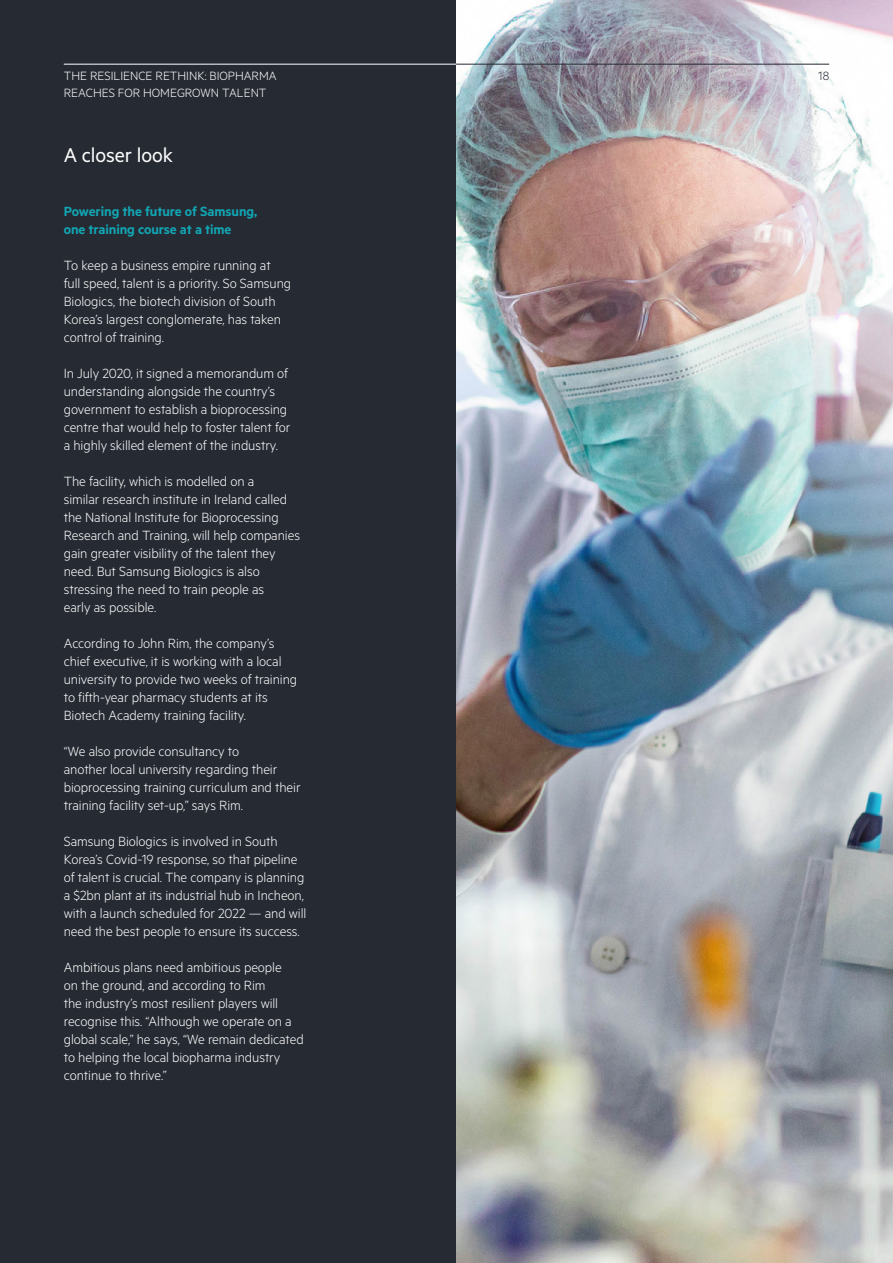
<style>
.page{position:relative;width:893px;height:1263px;background:#262a33}
.page>*{position:absolute;margin:0;border:0;box-sizing:border-box;transform-origin:0 0}
.t1{font:22.5px "Metric";letter-spacing:-.005em;color:#fff}
.t2{font:300 15px/18px "Metric";letter-spacing:-.005em;color:#fff}
.t3{font:600 15px/18px "Metric";letter-spacing:-.005em;color:#12a5b3}
.t4{font:300 13.5px "Metric";color:#fff}
.t5{font:300 13.5px "Metric";color:#262a33}
</style>
<div class="page">
<img style="left:456px;top:0;width:437px;height:1263px">
<hr style="left:456px;top:64px;width:373px;height:1px;background:#262a33">
<hr style="left:64px;top:64px;width:392px;height:1px;background:#fff">
<p class="t4" style="left:64px;top:68px;width:214px">THE RESILIENCE RETHINK: BIOPHARMA</p>
<p class="t5" style="left:818px;top:68px;width:12px">18</p>
<p class="t4" style="left:64px;top:84px;width:204px">REACHES FOR HOMEGROWN TALENT</p>
<h1 class="t1" style="left:64px;top:142px;width:111px">A closer look</h1>
<p class="t3" style="left:64px;top:202px;width:195px">Powering the future of Samsung, one training course at a time</p>
<p class="t2" style="left:64px;top:256px;width:229px">To keep a business empire running at<br>full speed, talent is a priority. So Samsung Biologics, the biotech division of South Korea’s largest conglomerate, has taken control of training.</p>
<p class="t2" style="left:64px;top:364px;width:228px">In July 2020, it signed a memorandum of understanding alongside the country’s government to establish a bioprocessing centre that would help to foster talent for a highly skilled element of the industry.</p>
<p class="t2" style="left:64px;top:472px;width:238px">The facility, which is modelled on a<br>similar research institute in Ireland called the National Institute for Bioprocessing Research and Training, will help companies gain greater visibility of the talent they need. But Samsung Biologics is also stressing the need to train people as<br>early as possible.</p>
<p class="t2" style="left:64px;top:634px;width:235px">According to John Rim, the company’s chief executive, it is working with a local university to provide two weeks of training to fifth-year pharmacy students at its Biotech Academy training facility.</p>
<p class="t2" style="left:64px;top:742px;width:238px">“We also provide consultancy to<br>another local university regarding their bioprocessing training curriculum and their training facility set-up,” says Rim.</p>
<p class="t2" style="left:64px;top:832px;width:244px">Samsung Biologics is involved in South Korea’s Covid-19 response, so that pipeline of talent is crucial. The company is planning a $2bn plant at its industrial hub in Incheon, with a launch scheduled for 2022 — and will need the best people to ensure its success.</p>
<p class="t2" style="left:64px;top:958px;width:242px">Ambitious plans need ambitious people<br>on the ground, and according to Rim<br>the industry’s most resilient players will recognise this. “Although we operate on a global scale,” he says, “We remain dedicated to helping the local biopharma industry continue to thrive.”</p>
</div>
